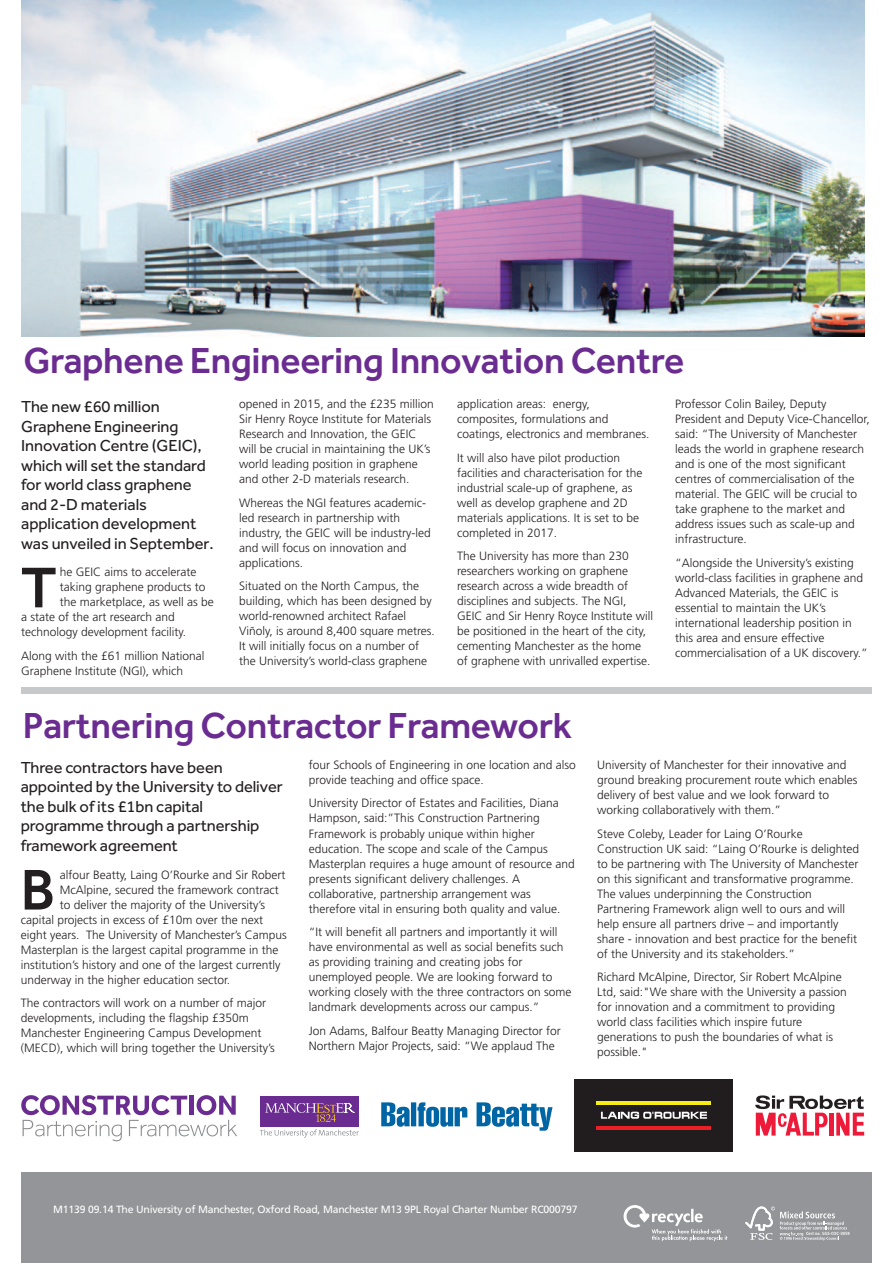
<style>
.page{position:relative;width:893px;height:1263px;background:#fff}
.page>*{position:absolute;margin:0;border:0;box-sizing:border-box;transform-origin:0 0}
.t1{font:500 59.25px "Effra";color:#231f20}
.t2{font:500 37.5px "Effra";letter-spacing:-.01em;color:#6a2c91}
.t3{font:16.5px/19.5px "Effra";letter-spacing:-.005em;color:#231f20}
.t4{font:300 12px/15px "Frutiger";color:#231f20}
.t5{font:10.5px "Frutiger";letter-spacing:-.02em;color:#fff}
.t6{font:700 condensed 4.5px "Frutiger";letter-spacing:.01em;color:#fff}
</style>
<div class="page">
<div style="left:21px;top:1171px;width:851px;height:92px;background:#939598"></div>
<svg style="left:624px;top:1205px;width:103px;height:36px"></svg>
<svg style="left:745px;top:1206px;width:102px;height:34px"></svg>
<img style="left:22px;top:0;width:842px;height:336px">
<div style="left:575px;top:1079px;width:158px;height:72px;background:#211d1e"></div>
<svg style="left:601px;top:1112px;width:106px;height:7px"></svg>
<hr style="left:597px;top:1126px;width:114px;height:3px;background:#eb1f25">
<hr style="left:597px;top:1101px;width:114px;height:3px;background:#f6ed15">
<svg style="left:381px;top:1102px;width:171px;height:29px"></svg>
<svg style="left:21px;top:1095px;width:216px;height:46px"></svg>
<svg style="left:755px;top:1095px;width:109px;height:40px"></svg>
<div style="left:260px;top:1096px;width:99px;height:30px;background:#6a2c91"></div>
<svg style="left:265px;top:1103px;width:90px;height:19px"></svg>
<svg style="left:260px;top:1129px;width:99px;height:8px"></svg>
<div style="left:21px;top:687px;width:851px;height:6px;background:#c7c8ca"></div>
<h2 class="t2" style="left:23px;top:338px;width:663px">Graphene Engineering Innovation Centre</h2>
<h3 class="t3" style="left:21px;top:397px;width:194px">The new £60 million<br>Graphene Engineering<br>Innovation Centre (GEIC), which will set the standard for world class graphene and 2-D materials application development was unveiled in September.</h3>
<p class="t4" style="left:60px;top:566px;width:138px">he GEIC aims to accelerate</p>
<p class="t4" style="left:60px;top:581px;width:147px">taking graphene products to</p>
<p class="t4" style="left:60px;top:596px;width:156px">the marketplace, as well as be</p>
<p class="t4" style="left:21px;top:611px;width:155px">a state of the art research and</p>
<p class="t4" style="left:21px;top:626px;width:166px">technology development facility.</p>
<p class="t4" style="left:21px;top:649px;width:185px">Along with the £61 million National<br>Graphene Institute (NGI), which</p>
<h1 class="t1" style="left:21px;top:552px;width:38px">T</h1>
<p class="t4" style="left:239px;top:397px;width:196px">opened in 2015, and the £235 million Sir Henry Royce Institute for Materials Research and Innovation, the GEIC will be crucial in maintaining the UK’s world leading position in graphene and other 2-D materials research.</p>
<p class="t4" style="left:239px;top:496px;width:193px">Whereas the NGI features academic&shy;led research in partnership with industry, the GEIC will be industry-led and will focus on innovation and applications.</p>
<p class="t4" style="left:239px;top:579px;width:197px">Situated on the North Campus, the building, which has been designed by world-renowned architect Rafael Viñoly, is around 8,400 square metres.<br>It will initially focus on a number of the University’s world-class graphene</p>
<p class="t4" style="left:457px;top:397px;width:194px">application areas: energy, composites, formulations and coatings, electronics and membranes.</p>
<p class="t4" style="left:457px;top:451px;width:187px">It will also have pilot production facilities and characterisation for the industrial scale-up of graphene, as well as develop graphene and 2D materials applications. It is set to be completed in 2017.</p>
<p class="t4" style="left:457px;top:549px;width:198px">The University has more than 230 researchers working on graphene research across a wide breadth of disciplines and subjects. The NGI, GEIC and Sir Henry Royce Institute will be positioned in the heart of the city, cementing Manchester as the home of graphene with unrivalled expertise.</p>
<h2 class="t2" style="left:23px;top:703px;width:551px">Partnering Contractor Framework</h2>
<p class="t4" style="left:675px;top:397px;width:196px">Professor Colin Bailey, Deputy President and Deputy Vice-Chancellor, said: “The University of Manchester leads the world in graphene research and is one of the most significant centres of commercialisation of the material. The GEIC will be crucial to take graphene to the market and address issues such as scale-up and infrastructure.</p>
<p class="t4" style="left:675px;top:556px;width:194px">“Alongside the University’s existing world-class facilities in graphene and Advanced Materials, the GEIC is essential to maintain the UK’s international leadership position in this area and ensure effective commercialisation of a UK discovery.”</p>
<h3 class="t3" style="left:21px;top:757px;width:264px">Three contractors have been appointed by the University to deliver the bulk of its £1bn capital programme through a partnership framework agreement</h3>
<p class="t4" style="left:60px;top:868px;width:227px">alfour Beatty, Laing O’Rourke and Sir Robert</p>
<p class="t4" style="left:60px;top:883px;width:221px">McAlpine, secured the framework contract</p>
<p class="t4" style="left:60px;top:898px;width:207px">to deliver the majority of the University’s</p>
<p class="t4" style="left:21px;top:913px;width:244px">capital projects in excess of £10m over the next</p>
<p class="t4" style="left:21px;top:928px;width:268px">eight years. The University of Manchester’s Campus</p>
<p class="t4" style="left:21px;top:943px;width:259px">Masterplan is the largest capital programme in the</p>
<p class="t4" style="left:21px;top:958px;width:261px">institution’s history and one of the largest currently</p>
<p class="t4" style="left:21px;top:973px;width:211px">underway in the higher education sector.</p>
<p class="t4" style="left:21px;top:996px;width:256px">The contractors will work on a number of major developments, including the flagship £350m Manchester Engineering Campus Development (MECD), which will bring together the University’s</p>
<h1 class="t1" style="left:21px;top:854px;width:36px">B</h1>
<p class="t4" style="left:309px;top:758px;width:268px">four Schools of Engineering in one location and also provide teaching and office space.</p>
<p class="t4" style="left:309px;top:797px;width:267px">University Director of Estates and Facilities, Diana Hampson, said:”This Construction Partnering Framework is probably unique within higher education. The scope and scale of the Campus Masterplan requires a huge amount of resource and presents significant delivery challenges. A collaborative, partnership arrangement was therefore vital in ensuring both quality and value.</p>
<p class="t4" style="left:309px;top:925px;width:264px">“It will benefit all partners and importantly it will have environmental as well as social benefits such as providing training and creating jobs for unemployed people. We are looking forward to working closely with the three contractors on some landmark developments across our campus.”</p>
<p class="t4" style="left:309px;top:1024px;width:253px">Jon Adams, Balfour Beatty Managing Director for<br>Northern Major Projects, said: “We applaud The</p>
<p class="t4" style="left:597px;top:758px;width:262px">University of Manchester for their innovative and ground breaking procurement route which enables delivery of best value and we look forward to working collaboratively with them.”</p>
<p class="t4" style="left:597px;top:827px;width:264px">Steve Coleby, Leader for Laing O’Rourke Construction UK said: “Laing O’Rourke is delighted to be partnering with The University of Manchester on this significant and transformative programme.<br>The values underpinning the Construction Partnering Framework align well to ours and will help ensure all partners drive – and importantly share - innovation and best practice for the benefit of the University and its stakeholders.”</p>
<p class="t4" style="left:597px;top:970px;width:251px">Richard McAlpine, Director, Sir Robert McAlpine Ltd, said:"We share with the University a passion for innovation and a commitment to providing world class facilities which inspire future generations to push the boundaries of what is possible."</p>
<p class="t5" style="left:53px;top:1205px;width:526px">M1139 09.14 The University of Manchester, Oxford Road, Manchester M13 9PL Royal Charter Number RC000797</p>
<p class="t6" style="left:806px;top:1232px;width:45px">Cert no. SGS-COC-3059</p>
</div>
